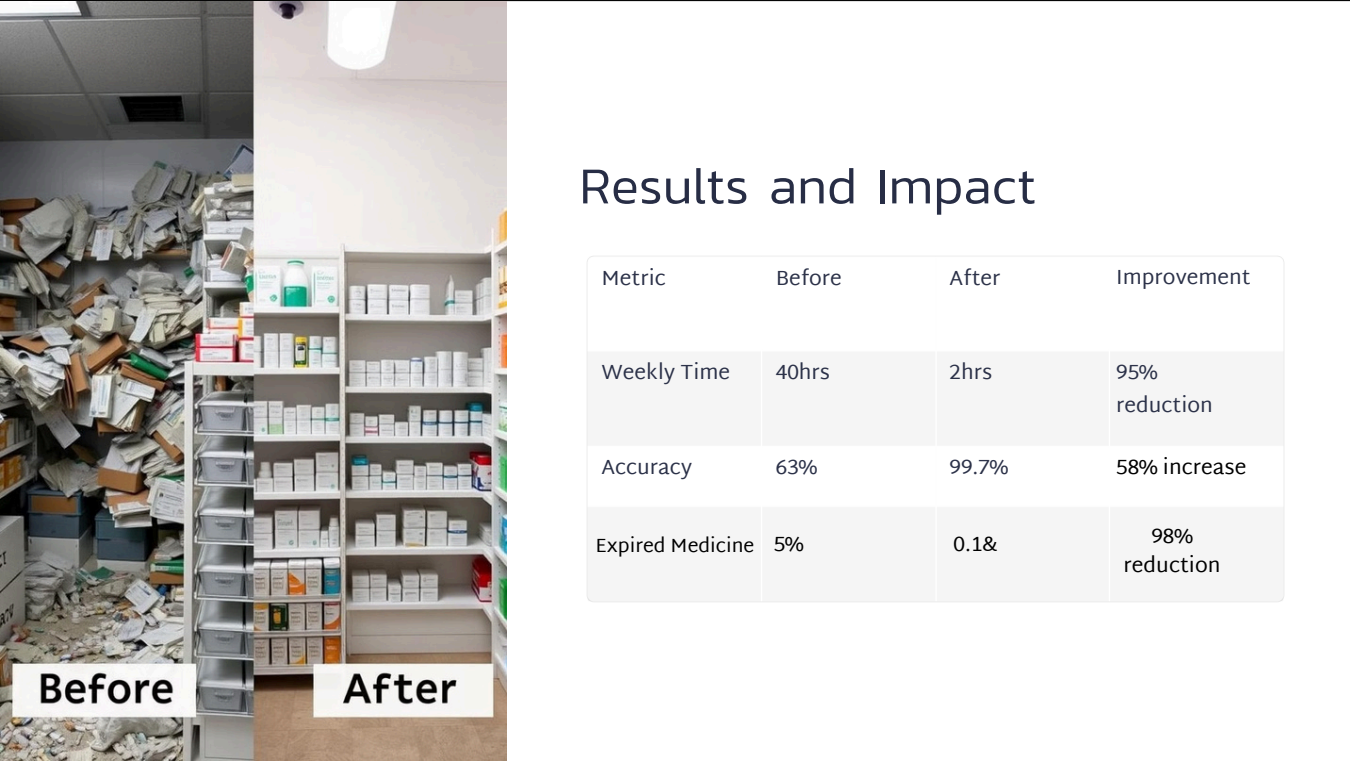
<style>
.page{position:relative;width:1350px;height:761px;background:#fff}
.page>*{position:absolute;margin:0;border:0;box-sizing:border-box;transform-origin:0 0}
.t1{font:300 52.35px "Kanit";color:#272d45}
.t2{font:21px "Martel Sans";color:#2c3249}
.t3{font:21px/29.2px "Martel Sans";color:#000;text-align:center}
.t4{font:19.5px "Martel Sans";color:#000}
</style>
<div class="page">
<img style="left:0;top:1px;width:506px;height:759px">
<p class="t1" style="left:579px;top:146px;width:458px">Results and Impact</p>
<p class="t2" style="left:602px;top:265px;width:66px">Metric</p>
<p class="t2" style="left:776px;top:265px;width:68px">Before</p>
<p class="t2" style="left:950px;top:265px;width:53px">After</p>
<p class="t2" style="left:1116px;top:265px;width:136px">Improvement</p>
<p class="t2" style="left:602px;top:360px;width:130px">Weekly Time</p>
<p class="t2" style="left:776px;top:360px;width:56px">40hrs</p>
<p class="t2" style="left:950px;top:360px;width:44px">2hrs</p>
<p class="t2" style="left:1116px;top:359px;width:43px">95%</p>
<p class="t2" style="left:1116px;top:392px;width:98px">reduction</p>
<p class="t2" style="left:602px;top:454px;width:92px">Accuracy</p>
<p class="t2" style="left:776px;top:454px;width:43px">63%</p>
<p class="t2" style="left:950px;top:454px;width:60px">99.7%</p>
<p class="t3" style="left:1116px;top:452px;width:132px">58% increase</p>
<p class="t4" style="left:595px;top:533px;width:160px">Expired Medicine</p>
<p class="t3" style="left:774px;top:528px;width:31px">5%</p>
<p class="t3" style="left:954px;top:528px;width:46px">0.1&amp;</p>
<p class="t3" style="left:1124px;top:521px;width:99px">98% reduction</p>
</div>
